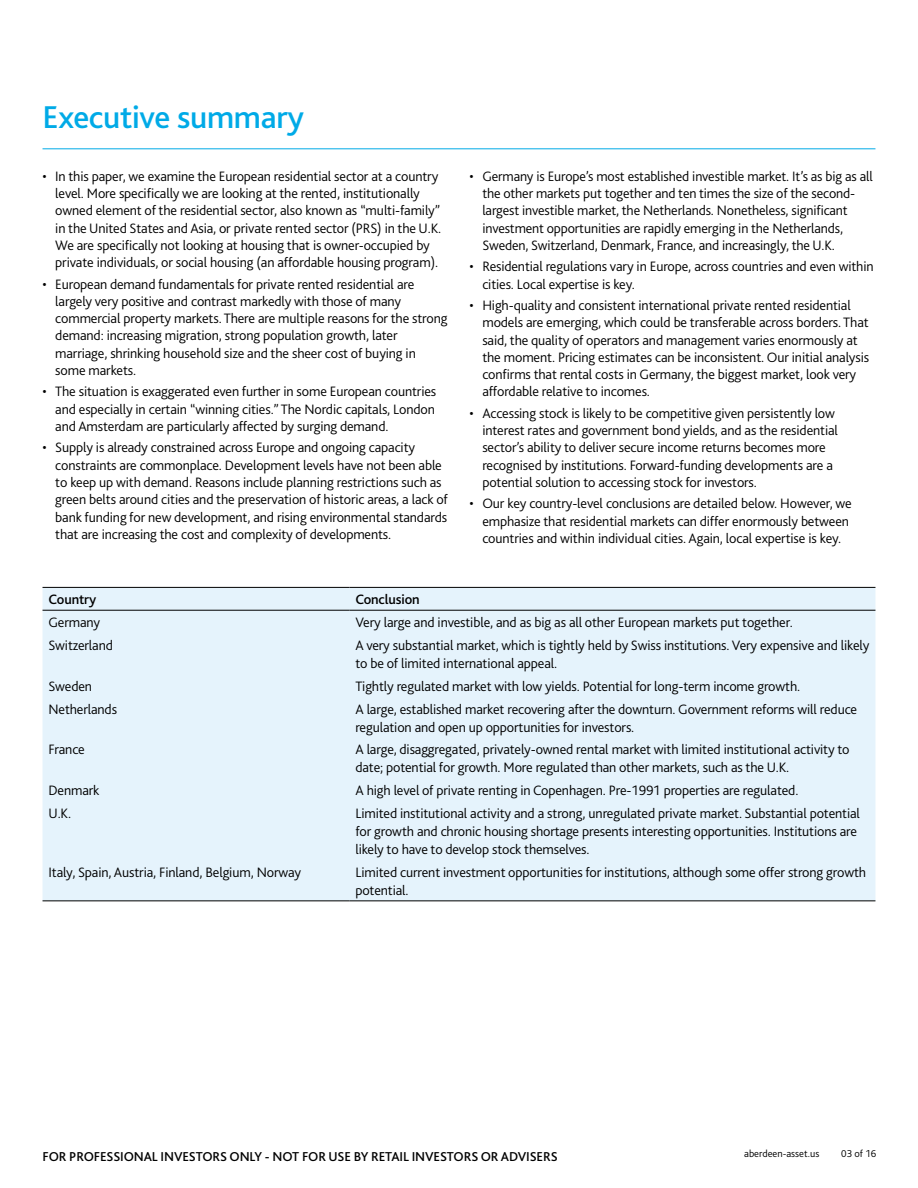
<style>
.page{position:relative;width:918px;height:1188px;background:#fff}
.page>*{position:absolute;margin:0;border:0;box-sizing:border-box;transform-origin:0 0}
.t1{font:500 33px "Bliss 2";letter-spacing:-.01em;color:#00aae7}
.t2{font:300 14.25px/17.2px "Bliss 2";letter-spacing:-.01em;color:#000}
.t3{font:500 14.25px "Bliss 2";letter-spacing:-.01em;color:#000}
.t4{font:500 13.5px "Bliss 2";letter-spacing:-.01em;color:#000}
.t5{font:300 10.5px "Bliss 2";color:#000}
</style>
<div class="page">
<hr style="left:43px;top:148px;width:832px;height:1px;background:#00aae7">
<div style="left:43px;top:588px;width:832px;height:312px;background:#e5f3fc"></div>
<hr style="left:43px;top:587px;width:306px;height:1px;background:#000">
<hr style="left:349px;top:587px;width:526px;height:1px;background:#000">
<hr style="left:43px;top:610px;width:306px;height:1px;background:#000">
<hr style="left:349px;top:610px;width:526px;height:1px;background:#000">
<hr style="left:43px;top:900px;width:306px;height:1px;background:#000">
<hr style="left:349px;top:900px;width:526px;height:1px;background:#000">
<h1 class="t1" style="left:43px;top:96px;width:263px">Executive summary</h1>
<p class="t2" style="left:55px;top:168px;width:388px;text-indent:-13px">• In this paper, we examine the European residential sector at a country level. More specifically we are looking at the rented, institutionally owned element of the residential sector, also known as “multi-family” in the United States and Asia, or private rented sector (PRS) in the U.K.<br>We are specifically not looking at housing that is owner-occupied by private individuals, or social housing (an affordable housing program).</p>
<p class="t2" style="left:55px;top:275px;width:394px;text-indent:-13px">• European demand fundamentals for private rented residential are largely very positive and contrast markedly with those of many commercial property markets. There are multiple reasons for the strong demand: increasing migration, strong population growth, later marriage, shrinking household size and the sheer cost of buying in some markets.</p>
<p class="t2" style="left:55px;top:383px;width:383px;text-align:justify;text-indent:-13px">• The situation is exaggerated even further in some European countries and especially in certain “winning cities.” The Nordic capitals, London and Amsterdam are particularly affected by surging demand.</p>
<p class="t2" style="left:55px;top:439px;width:394px;text-indent:-13px">• Supply is already constrained across Europe and ongoing capacity constraints are commonplace. Development levels have not been able to keep up with demand. Reasons include planning restrictions such as green belts around cities and the preservation of historic areas, a lack of bank funding for new development, and rising environmental standards that are increasing the cost and complexity of developments.</p>
<p class="t2" style="left:482px;top:168px;width:392px;text-indent:-13px">• Germany is Europe’s most established investible market. It’s as big as all the other markets put together and ten times the size of the second&shy;largest investible market, the Netherlands. Nonetheless, significant investment opportunities are rapidly emerging in the Netherlands, Sweden, Switzerland, Denmark, France, and increasingly, the U.K.</p>
<p class="t2" style="left:482px;top:258px;width:393px;text-indent:-13px">• Residential regulations vary in Europe, across countries and even within cities. Local expertise is key.</p>
<p class="t2" style="left:482px;top:297px;width:388px;text-indent:-13px">• High-quality and consistent international private rented residential models are emerging, which could be transferable across borders. That said, the quality of operators and management varies enormously at the moment. Pricing estimates can be inconsistent. Our initial analysis confirms that rental costs in Germany, the biggest market, look very affordable relative to incomes.</p>
<p class="t2" style="left:482px;top:405px;width:357px;text-indent:-13px">• Accessing stock is likely to be competitive given persistently low interest rates and government bond yields, and as the residential sector’s ability to deliver secure income returns becomes more recognised by institutions. Forward-funding developments are a potential solution to accessing stock for investors.</p>
<p class="t2" style="left:482px;top:495px;width:371px;text-indent:-13px">• Our key country-level conclusions are detailed below. However, we emphasize that residential markets can differ enormously between countries and within individual cities. Again, local expertise is key.</p>
<p class="t3" style="left:49px;top:591px;width:49px">Country</p>
<p class="t3" style="left:355px;top:591px;width:66px">Conclusion</p>
<p class="t2" style="left:49px;top:614px;width:53px">Germany</p>
<p class="t2" style="left:355px;top:614px;width:439px">Very large and investible, and as big as all other European markets put together.</p>
<p class="t2" style="left:49px;top:636px;width:66px">Switzerland</p>
<p class="t2" style="left:355px;top:636px;width:516px;line-height:18px">A very substantial market, which is tightly held by Swiss institutions. Very expensive and likely to be of limited international appeal.</p>
<p class="t2" style="left:49px;top:677px;width:45px">Sweden</p>
<p class="t2" style="left:355px;top:677px;width:446px">Tightly regulated market with low yields. Potential for long-term income growth.</p>
<p class="t2" style="left:49px;top:700px;width:70px">Netherlands</p>
<p class="t2" style="left:355px;top:700px;width:503px;line-height:18px">A large, established market recovering after the downturn. Government reforms will reduce regulation and open up opportunities for investors.</p>
<p class="t2" style="left:49px;top:741px;width:38px">France</p>
<p class="t2" style="left:355px;top:741px;width:496px;line-height:18px">A large, disaggregated, privately-owned rental market with limited institutional activity to date; potential for growth. More regulated than other markets, such as the U.K.</p>
<p class="t2" style="left:49px;top:782px;width:52px">Denmark</p>
<p class="t2" style="left:355px;top:782px;width:445px">A high level of private renting in Copenhagen. Pre-1991 properties are regulated.</p>
<p class="t2" style="left:49px;top:805px;width:24px">U.K.</p>
<p class="t2" style="left:355px;top:804px;width:506px;line-height:18px">Limited institutional activity and a strong, unregulated private market. Substantial potential for growth and chronic housing shortage presents interesting opportunities. Institutions are likely to have to develop stock themselves.</p>
<p class="t2" style="left:49px;top:863px;width:254px">Italy, Spain, Austria, Finland, Belgium, Norway</p>
<p class="t2" style="left:355px;top:863px;width:512px;line-height:18px">Limited current investment opportunities for institutions, although some offer strong growth potential.</p>
<p class="t4" style="left:43px;top:1148px;width:517px">FOR PROFESSIONAL INVESTORS ONLY - NOT FOR USE BY RETAIL INVESTORS OR ADVISERS</p>
<p class="t5" style="left:744px;top:1147px;width:77px">aberdeen-asset.us</p>
<p class="t5" style="left:841px;top:1147px;width:37px">03 of 16</p>
</div>
